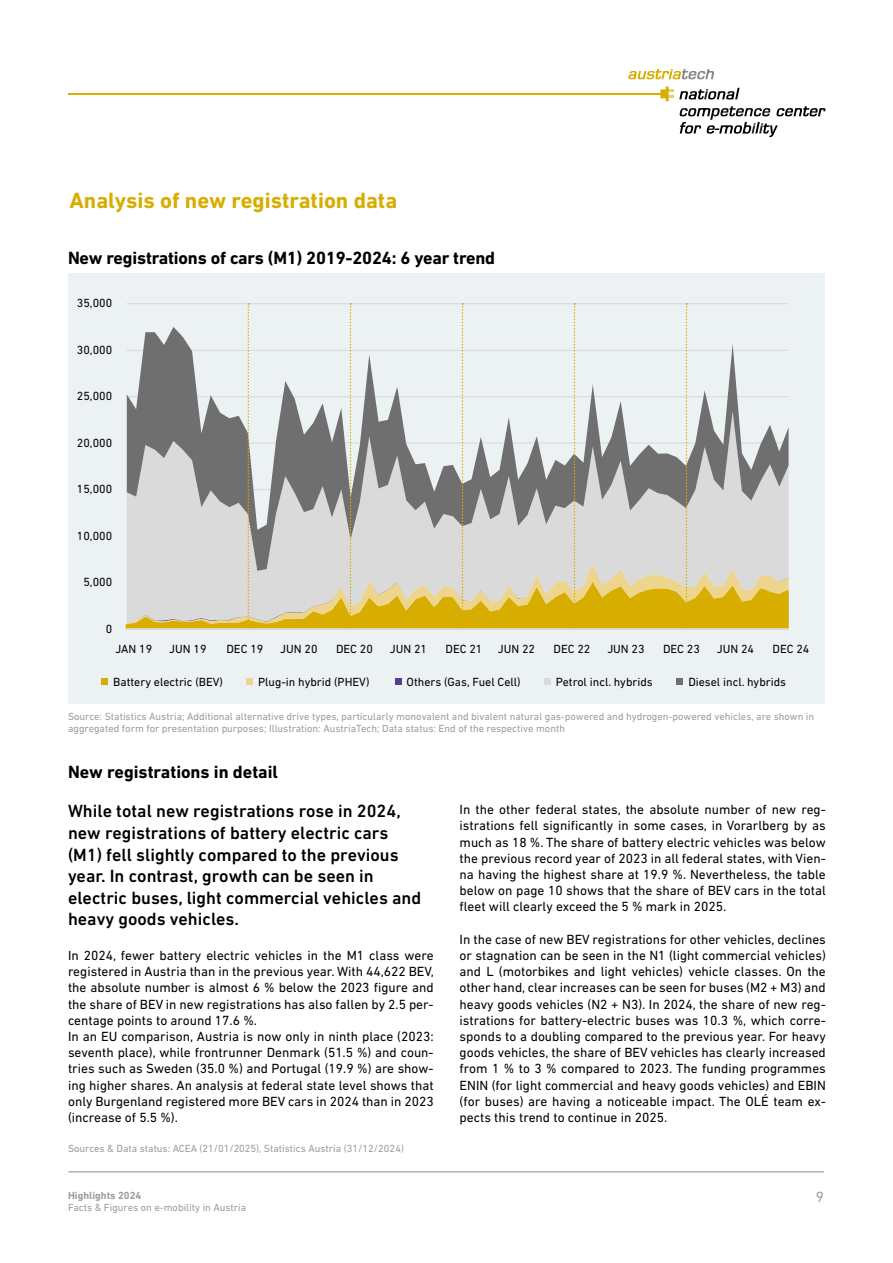
<style>
.page{position:relative;width:893px;height:1263px;background:#fff}
.page>*{position:absolute;margin:0;border:0;box-sizing:border-box;transform-origin:0 0}
.H2{font:700 22.5px "DIN Next LT Pro";color:#d7ae00}
.P_Lead{font:500 18px/21.6px "DIN Next LT Pro";color:#000}
.H2-2{font:700 18px "DIN Next LT Pro";letter-spacing:-.01em;color:#000}
.t1{font:15px "DIN Next LT Pro";color:#9d9d9c}
.P_Body{font:13.5px/16.2px "DIN Next LT Pro";color:#000;text-align:justify}
.t2{font:12px "DIN Next LT Pro";color:#000}
.P_Quelle{font:10.5px/12.6px "DIN Next LT Pro";color:#9d9d9c}
.t3{font:700 10.5px "DIN Next LT Pro";color:#9d9d9c}
</style>
<div class="page">
<div style="left:68px;top:273px;width:757px;height:430px;background:#ecf1f4"></div>
<hr style="left:68px;top:1171px;width:756px;height:1px;background:#878787">
<svg style="left:102px;top:679px;width:6px;height:6px"></svg>
<svg style="left:247px;top:679px;width:6px;height:6px"></svg>
<svg style="left:395px;top:679px;width:6px;height:6px"></svg>
<svg style="left:544px;top:679px;width:6px;height:6px"></svg>
<svg style="left:677px;top:679px;width:6px;height:6px"></svg>
<hr style="left:127px;top:582px;width:662px;height:1px;background:#d8dad9">
<hr style="left:127px;top:535px;width:662px;height:1px;background:#d8dad9">
<hr style="left:127px;top:489px;width:662px;height:1px;background:#d8dad9">
<hr style="left:127px;top:442px;width:662px;height:1px;background:#d8dad9">
<hr style="left:127px;top:396px;width:662px;height:1px;background:#d8dad9">
<hr style="left:127px;top:350px;width:662px;height:1px;background:#d8dad9">
<hr style="left:127px;top:303px;width:662px;height:1px;background:#d8dad9">
<svg style="left:126px;top:303px;width:662px;height:325px"></svg>
<hr style="left:125px;top:628px;width:664px;height:1px;background:#d8dad9">
<hr style="left:69px;top:93px;width:595px;height:2px;background:#d7ae00">
<svg style="left:679px;top:88px;width:61px;height:11px"></svg>
<svg style="left:679px;top:106px;width:147px;height:31px"></svg>
<svg style="left:660px;top:87px;width:13px;height:14px"></svg>
<svg style="left:628px;top:69px;width:86px;height:10px"></svg>
<h2 class="H2" style="left:69px;top:187px;width:329px">Analysis of new registration data</h2>
<h2 class="H2-2" style="left:68px;top:247px;width:429px">New registrations of cars (M1) 2019-2024: 6 year trend</h2>
<p class="t2" style="left:77px;top:296px;width:37px">35,000</p>
<p class="t2" style="left:77px;top:343px;width:37px">30,000</p>
<p class="t2" style="left:77px;top:389px;width:37px">25,000</p>
<p class="t2" style="left:77px;top:436px;width:37px">20,000</p>
<p class="t2" style="left:77px;top:482px;width:37px">15,000</p>
<p class="t2" style="left:77px;top:529px;width:37px">10,000</p>
<p class="t2" style="left:83px;top:575px;width:30px">5,000</p>
<p class="t2" style="left:106px;top:622px;width:8px">0</p>
<p class="t2" style="left:116px;top:642px;width:38px">JAN 19</p>
<p class="t2" style="left:169px;top:642px;width:39px">JUN 19</p>
<p class="t2" style="left:226px;top:642px;width:38px">DEC 19</p>
<p class="t2" style="left:280px;top:642px;width:39px">JUN 20</p>
<p class="t2" style="left:336px;top:642px;width:38px">DEC 20</p>
<p class="t2" style="left:390px;top:642px;width:39px">JUN 21</p>
<p class="t2" style="left:445px;top:642px;width:38px">DEC 21</p>
<p class="t2" style="left:498px;top:642px;width:39px">JUN 22</p>
<p class="t2" style="left:553px;top:642px;width:38px">DEC 22</p>
<p class="t2" style="left:607px;top:642px;width:39px">JUN 23</p>
<p class="t2" style="left:663px;top:642px;width:38px">DEC 23</p>
<p class="t2" style="left:717px;top:642px;width:39px">JUN 24</p>
<p class="t2" style="left:772px;top:642px;width:38px">DEC 24</p>
<p class="t2" style="left:113px;top:674px;width:111px">Battery electric (BEV)</p>
<p class="t2" style="left:258px;top:674px;width:113px">Plug-in hybrid (PHEV)</p>
<p class="t2" style="left:407px;top:674px;width:115px">Others (Gas, Fuel Cell)</p>
<p class="t2" style="left:556px;top:674px;width:98px">Petrol incl. hybrids</p>
<p class="t2" style="left:688px;top:674px;width:99px">Diesel incl. hybrids</p>
<p class="P_Quelle" style="left:68px;top:709px;width:748px">Source: Statistics Austria; Additional alternative drive types, particularly monovalent and bivalent natural gas-powered and hydrogen-powered vehicles, are shown in aggregated form for presentation purposes; Illustration: AustriaTech; Data status: End of the respective month</p>
<h2 class="H2-2" style="left:68px;top:762px;width:212px">New registrations in detail</h2>
<p class="P_Lead" style="left:68px;top:800px;width:355px">While total new registrations rose in 2024, new registrations of battery electric cars (M1) fell slightly compared to the previous year. In contrast, growth can be seen in electric buses, light commercial vehicles and heavy goods vehicles.</p>
<p class="P_Body" style="left:68px;top:947px;width:367px">In 2024, fewer battery electric vehicles in the M1 class were registered in Austria than in the previous year. With 44,622 BEV, the absolute number is almost 6 % below the 2023 figure and the share of BEV in new registrations has also fallen by 2.5 per&shy;centage points to around 17.6 %.</p>
<p class="P_Body" style="left:68px;top:1028px;width:367px">In an EU comparison, Austria is now only in ninth place (2023: seventh place), while frontrunner Denmark (51.5 %) and coun&shy;tries such as Sweden (35.0 %) and Portugal (19.9 %) are show&shy;ing higher shares. An analysis at federal state level shows that only Burgenland registered more BEV cars in 2024 than in 2023 (increase of 5.5 %).</p>
<p class="P_Quelle" style="left:68px;top:1142px;width:337px">Sources &amp; Data status: ACEA (21/01/2025), Statistics Austria (31/12/2024)</p>
<p class="t3" style="left:68px;top:1189px;width:75px">Highlights 2024</p>
<p class="P_Quelle" style="left:68px;top:1201px;width:180px">Facts &amp; Figures on e-mobility in Austria</p>
<p class="P_Body" style="left:460px;top:801px;width:368px">In the other federal states, the absolute number of new reg&shy;istrations fell significantly in some cases, in Vorarlberg by as much as 18 %. The share of battery electric vehicles was below the previous record year of 2023 in all federal states, with Vien&shy;na having the highest share at 19.9 %. Nevertheless, the table below on page 10 shows that the share of BEV cars in the total fleet will clearly exceed the 5 % mark in 2025.</p>
<p class="P_Body" style="left:460px;top:931px;width:368px">In the case of new BEV registrations for other vehicles, declines or stagnation can be seen in the N1 (light commercial vehicles) and L (motorbikes and light vehicles) vehicle classes. On the other hand, clear increases can be seen for buses (M2 + M3) and heavy goods vehicles (N2 + N3). In 2024, the share of new reg&shy;istrations for battery-electric buses was 10.3 %, which corre&shy;sponds to a doubling compared to the previous year. For heavy goods vehicles, the share of BEV vehicles has clearly increased from 1 % to 3 % compared to 2023. The funding programmes ENIN (for light commercial and heavy goods vehicles) and EBIN (for buses) are having a noticeable impact. The OLÉ team ex&shy;pects this trend to continue in 2025.</p>
<p class="t1" style="left:816px;top:1188px;width:10px">9</p>
</div>
